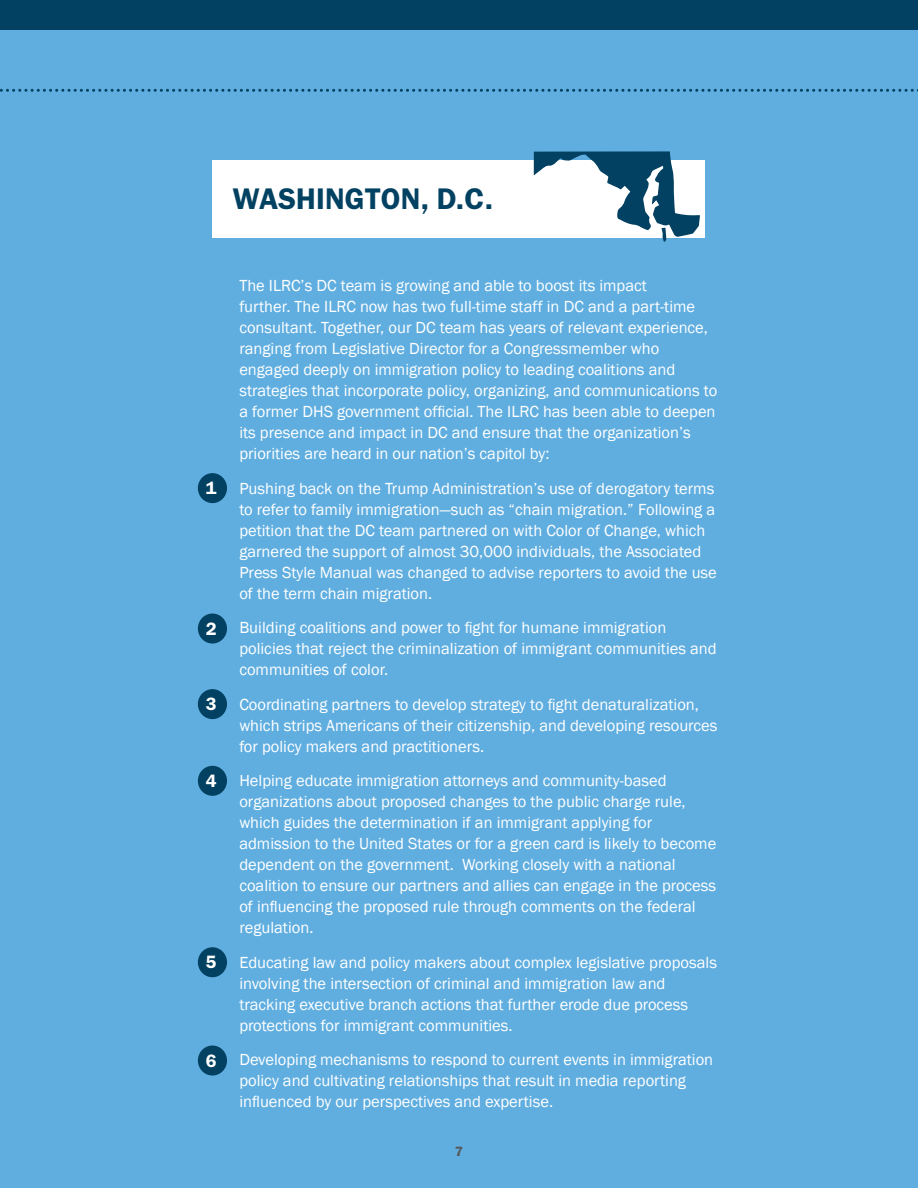
<style>
.page{position:relative;width:918px;height:1188px;background:#60aee0}
.page>*{position:absolute;margin:0;border:0;box-sizing:border-box;transform-origin:0 0}
.t1{font:600 30px "ITC Franklin Gothic Std";color:#024161}
.t2{font:600 18px "ITC Franklin Gothic Std";color:#fff}
.t3{font:16.5px/21px "Franklin Gothic";color:#fff}
.t4{font:600 13.5px "ITC Franklin Gothic Std";color:#57585a}
</style>
<div class="page">
<div style="left:198px;top:473px;width:29px;height:30px;background:#024161;border-radius:50%"></div>
<div style="left:198px;top:614px;width:29px;height:30px;background:#024161;border-radius:50%"></div>
<div style="left:198px;top:689px;width:29px;height:30px;background:#024161;border-radius:50%"></div>
<div style="left:198px;top:766px;width:29px;height:30px;background:#024161;border-radius:50%"></div>
<div style="left:198px;top:947px;width:29px;height:30px;background:#024161;border-radius:50%"></div>
<div style="left:198px;top:1046px;width:29px;height:30px;background:#024161;border-radius:50%"></div>
<div style="left:212px;top:160px;width:493px;height:78px;background:#fff"></div>
<svg style="left:534px;top:151px;width:166px;height:91px"></svg>
<svg style="left:0;top:89px;width:918px;height:3px"></svg>
<div style="left:0;top:0;width:918px;height:29px;background:#024161"></div>
<h1 class="t1" style="left:233px;top:181px;width:262px">WASHINGTON, D.C.</h1>
<p class="t2" style="left:206px;top:477px;width:12px">1</p>
<p class="t2" style="left:206px;top:618px;width:12px">2</p>
<p class="t2" style="left:206px;top:693px;width:12px">3</p>
<p class="t2" style="left:206px;top:770px;width:12px">4</p>
<p class="t2" style="left:206px;top:952px;width:12px">5</p>
<p class="t2" style="left:206px;top:1050px;width:12px">6</p>
<p class="t3" style="left:239px;top:276px;width:479px">The ILRC’s DC team is growing and able to boost its impact<br>further. The ILRC now has two full-time staff in DC and a part-time consultant. Together, our DC team has years of relevant experience, ranging from Legislative Director for a Congressmember who engaged deeply on immigration policy to leading coalitions and strategies that incorporate policy, organizing, and communications to a former DHS government official. The ILRC has been able to deepen its presence and impact in DC and ensure that the organization’s priorities are heard in our nation’s capitol by:</p>
<p class="t3" style="left:239px;top:478px;width:479px">Pushing back on the Trump Administration’s use of derogatory terms to refer to family immigration—such as “chain migration.” Following a petition that the DC team partnered on with Color of Change, which garnered the support of almost 30,000 individuals, the Associated Press Style Manual was changed to advise reporters to avoid the use of the term chain migration.</p>
<p class="t3" style="left:239px;top:618px;width:479px">Building coalitions and power to fight for humane immigration policies that reject the criminalization of immigrant communities and communities of color.</p>
<p class="t3" style="left:239px;top:694px;width:480px">Coordinating partners to develop strategy to fight denaturalization, which strips Americans of their citizenship, and developing resources for policy makers and practitioners.</p>
<p class="t3" style="left:239px;top:771px;width:478px">Helping educate immigration attorneys and community-based organizations about proposed changes to the public charge rule, which guides the determination if an immigrant applying for admission to the United States or for a green card is likely to become dependent on the government. Working closely with a national coalition to ensure our partners and allies can engage in the process of influencing the proposed rule through comments on the federal regulation.</p>
<p class="t3" style="left:239px;top:952px;width:479px">Educating law and policy makers about complex legislative proposals involving the intersection of criminal and immigration law and tracking executive branch actions that further erode due process protections for immigrant communities.</p>
<p class="t3" style="left:239px;top:1050px;width:475px">Developing mechanisms to respond to current events in immigration policy and cultivating relationships that result in media reporting influenced by our perspectives and expertise.</p>
<p class="t4" style="left:455px;top:1143px;width:10px">7</p>
</div>
